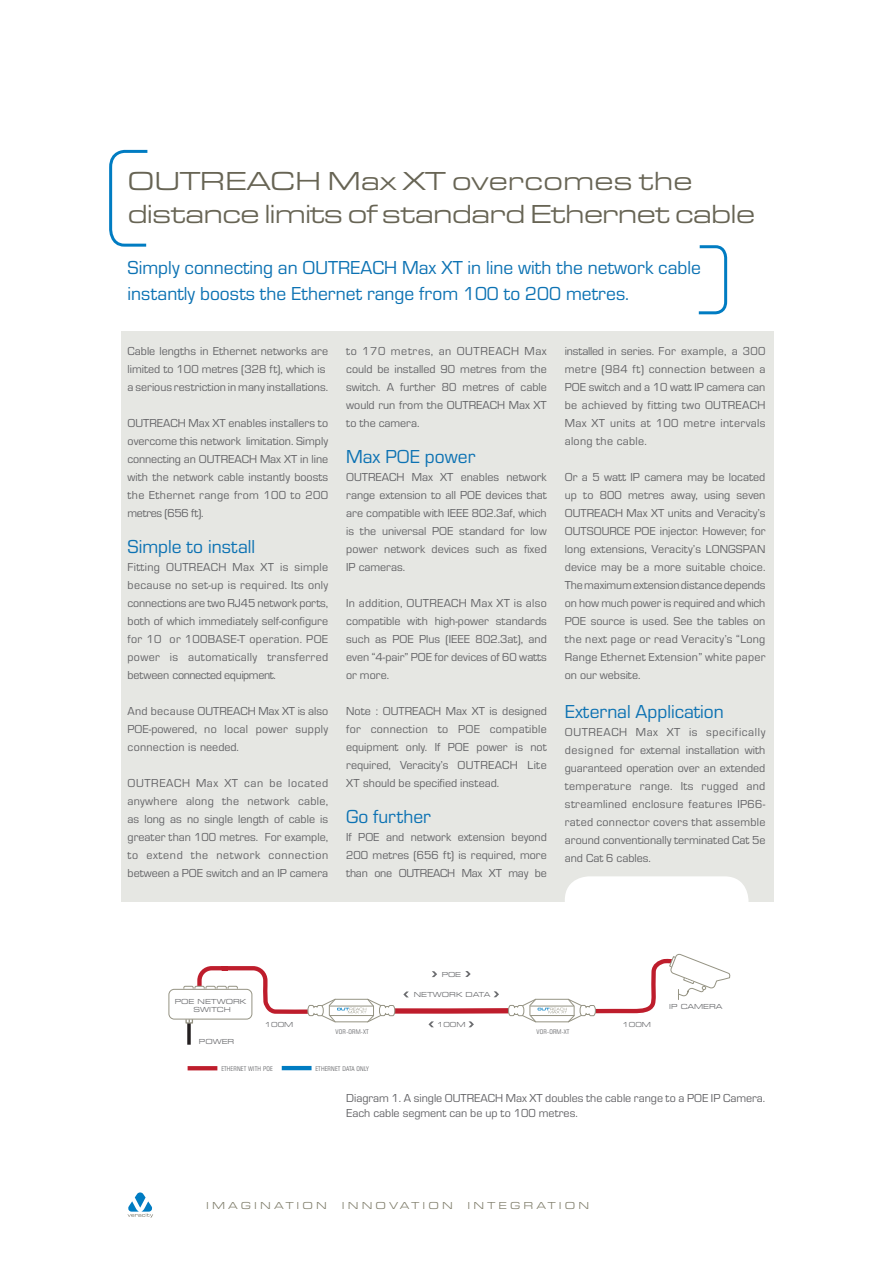
<style>
.page{position:relative;width:893px;height:1263px;background:#fff}
.page>*{position:absolute;margin:0;border:0;box-sizing:border-box;transform-origin:0 0}
.t1{font:27px/33px "Eurostile Ext";letter-spacing:-.02em;color:#676454}
.t2{font:19.5px/25.5px "Eurostile";color:#0c72b3}
.t3{font:12px/18px "Eurostile";color:#636366;text-align:justify}
.t4{font:10.5px "Eurostile Ext";letter-spacing:.3em;color:#82806e}
.t5{font:expanded 6.9px/8.2px "Square 721 BT";color:#6c6d70;text-align:center}
.t6{font:condensed 6.45px "Square 721 BT";letter-spacing:.025em;color:#6c6d70}
</style>
<div class="page">
<div style="left:122px;top:332px;width:652px;height:570px;background:#e6e7e3"></div>
<svg style="left:109px;top:149px;width:39px;height:98px"></svg>
<svg style="left:698px;top:245px;width:30px;height:70px"></svg>
<svg style="left:128px;top:1192px;width:25px;height:25px"></svg>
<svg style="left:565px;top:876px;width:183px;height:26px;background:#fdfdfd"></svg>
<div style="left:168px;top:989px;width:84px;height:30px;border:1px solid #959383;border-radius:5px"></div>
<svg style="left:183px;top:954px;width:547px;height:117px"></svg>
<h1 class="t1" style="left:128px;top:165px;width:629px">OUTREACH Max XT overcomes the distance limits of standard Ethernet cable</h1>
<h2 class="t2" style="left:128px;top:256px;width:575px">Simply connecting an OUTREACH Max XT in line with the network cable instantly boosts the Ethernet range from 100 to 200 metres.</h2>
<p class="t3" style="left:128px;top:342px;width:202px;text-align:left">Cable lengths in Ethernet networks are limited to 100 metres (328 ft), which is a serious restriction in many installations.</p>
<p class="t3" style="left:128px;top:414px;width:202px">OUTREACH Max XT enables installers to overcome this network limitation. Simply connecting an OUTREACH Max XT in line with the network cable instantly boosts the Ethernet range from 100 to 200 metres (656 ft).</p>
<h2 class="t2" style="left:128px;top:534px;width:129px">Simple to install</h2>
<p class="t3" style="left:128px;top:558px;width:202px">Fitting OUTREACH Max XT is simple because no set-up is required. Its only connections are two RJ45 network ports, both of which immediately self-configure for 10 or 100BASE-T operation. POE power is automatically transferred between connected equipment.</p>
<p class="t3" style="left:128px;top:702px;width:202px">And because OUTREACH Max XT is also POE-powered, no local power supply connection is needed.</p>
<p class="t3" style="left:128px;top:774px;width:202px">OUTREACH Max XT can be located anywhere along the network cable, as long as no single length of cable is greater than 100 metres. For example, to extend the network connection between a POE switch and an IP camera</p>
<p class="t3" style="left:346px;top:342px;width:202px">to 170 metres, an OUTREACH Max could be installed 90 metres from the switch. A further 80 metres of cable would run from the OUTREACH Max XT to the camera.</p>
<h2 class="t2" style="left:346px;top:444px;width:131px">Max POE power</h2>
<p class="t3" style="left:346px;top:468px;width:202px">OUTREACH Max XT enables network range extension to all POE devices that are compatible with IEEE 802.3af, which is the universal POE standard for low power network devices such as fixed IP cameras.</p>
<p class="t3" style="left:346px;top:594px;width:202px">In addition, OUTREACH Max XT is also compatible with high-power standards such as POE Plus (IEEE 802.3at), and even “4-pair” POE for devices of 60 watts or more.</p>
<p class="t3" style="left:346px;top:702px;width:202px">Note : OUTREACH Max XT is designed for connection to POE compatible equipment only. If POE power is not required, Veracity’s OUTREACH Lite XT should be specified instead.</p>
<h2 class="t2" style="left:346px;top:804px;width:86px">Go further</h2>
<p class="t3" style="left:346px;top:828px;width:202px">If POE and network extension beyond 200 metres (656 ft) is required, more than one OUTREACH Max XT may be</p>
<p class="t3" style="left:565px;top:342px;width:202px">installed in series. For example, a 300 metre (984 ft) connection between a POE switch and a 10 watt IP camera can be achieved by fitting two OUTREACH Max XT units at 100 metre intervals along the cable.</p>
<p class="t3" style="left:565px;top:468px;width:202px">Or a 5 watt IP camera may be located up to 800 metres away, using seven OUTREACH Max XT units and Veracity’s OUTSOURCE POE injector. However, for long extensions, Veracity’s LONGSPAN device may be a more suitable choice.<br>The maximum extension distance depends on how much power is required and which POE source is used. See the tables on the next page or read Veracity’s “Long Range Ethernet Extension” white paper on our website.</p>
<h2 class="t2" style="left:565px;top:699px;width:160px">External Application</h2>
<p class="t3" style="left:565px;top:723px;width:202px">OUTREACH Max XT is specifically designed for external installation with guaranteed operation over an extended temperature range. Its rugged and streamlined enclosure features IP66- rated connector covers that assemble around conventionally terminated Cat 5e and Cat 6 cables.</p>
<p class="t5" style="left:175px;top:997px;width:73px">POE NETWORK<br>SWITCH</p>
<p class="t5" style="left:442px;top:970px;width:21px">POE</p>
<p class="t5" style="left:414px;top:990px;width:78px">NETWORK DATA</p>
<p class="t5" style="left:669px;top:1002px;width:55px">IP CAMERA</p>
<p class="t5" style="left:199px;top:1037px;width:37px">POWER</p>
<p class="t5" style="left:265px;top:1020px;width:30px">100M</p>
<p class="t5" style="left:622px;top:1020px;width:30px">100M</p>
<p class="t5" style="left:437px;top:1020px;width:30px">100M</p>
<p class="t6" style="left:336px;top:1027px;width:35px">VOR-ORM-XT</p>
<p class="t6" style="left:536px;top:1027px;width:35px">VOR-ORM-XT</p>
<p class="t6" style="left:221px;top:1065px;width:53px">ETHERNET WITH POE</p>
<p class="t6" style="left:315px;top:1065px;width:55px">ETHERNET DATA ONLY</p>
<p class="t3" style="left:346px;top:1090px;width:421px;line-height:15px">Diagram 1. A single OUTREACH Max XT doubles the cable range to a POE IP Camera.<br>Each cable segment can be up to 100 metres.</p>
<p class="t4" style="left:206px;top:1200px;width:122px">IMaGINATION</p>
<p class="t4" style="left:342px;top:1200px;width:113px">INNOVATION</p>
<p class="t4" style="left:468px;top:1200px;width:123px">INTEGRATION</p>
</div>
